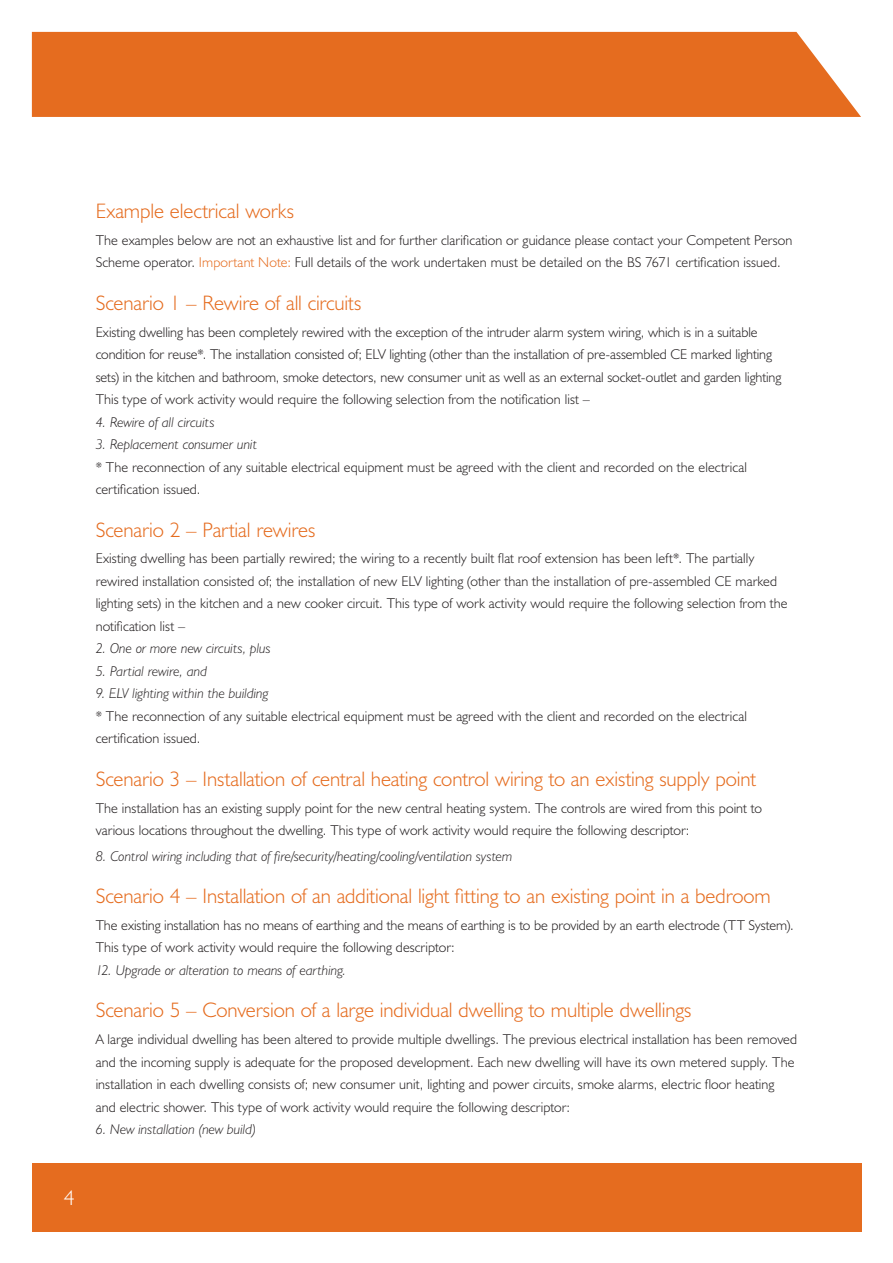
<style>
.page{position:relative;width:893px;height:1263px;background:#fff}
.page>*{position:absolute;margin:0;border:0;box-sizing:border-box;transform-origin:0 0}
.t1{font:300 21.15px "Humanist 521 BT";color:#fff}
.t2{font:300 21px "Humanist 521 BT";letter-spacing:-.005em;color:#e56c1f}
.t3{font:300 14.25px/22.5px "Humanist 521 BT";letter-spacing:.005em;color:#231f20}
.t4{font:italic 300 14.25px "Humanist 521 BT";letter-spacing:.005em;color:#231f20}
.s1{color:#e56c1f}
</style>
<div class="page">
<div style="left:32px;top:32px;width:829px;height:85px;background:#e56c1f"></div>
<div style="left:32px;top:1163px;width:829px;height:68px;background:#e56c1f"></div>
<h1 class="t1" style="left:64px;top:1185px;width:12px">4</h1>
<h2 class="t2" style="left:96px;top:198px;width:200px">Example electrical works</h2>
<p class="t3" style="left:96px;top:228px;width:698px">The examples below are not an exhaustive list and for further clarification or guidance please contact your Competent Person<br>Scheme operator. <span class="s1">Important Note:</span> Full details of the work undertaken must be detailed on the BS 7671 certification issued.</p>
<h2 class="t2" style="left:96px;top:290px;width:267px">Scenario 1 – Rewire of all circuits</h2>
<p class="t3" style="left:96px;top:320px;width:687px">Existing dwelling has been completely rewired with the exception of the intruder alarm system wiring, which is in a suitable condition for reuse*. The installation consisted of; ELV lighting (other than the installation of pre-assembled CE marked lighting sets) in the kitchen and bathroom, smoke detectors, new consumer unit as well as an external socket-outlet and garden lighting This type of work activity would require the following selection from the notification list –</p>
<p class="t4" style="left:96px;top:413px;width:120px">4. Rewire of all circuits</p>
<p class="t4" style="left:96px;top:436px;width:163px">3. Replacement consumer unit</p>
<p class="t3" style="left:96px;top:455px;width:653px">* The reconnection of any suitable electrical equipment must be agreed with the client and recorded on the electrical certification issued.</p>
<h2 class="t2" style="left:96px;top:516px;width:221px">Scenario 2 – Partial rewires</h2>
<p class="t3" style="left:96px;top:547px;width:693px">Existing dwelling has been partially rewired; the wiring to a recently built flat roof extension has been left*. The partially rewired installation consisted of; the installation of new ELV lighting (other than the installation of pre-assembled CE marked lighting sets) in the kitchen and a new cooker circuit. This type of work activity would require the following selection from the notification list –</p>
<p class="t4" style="left:96px;top:640px;width:176px">2. One or more new circuits, plus</p>
<p class="t4" style="left:96px;top:662px;width:113px">5. Partial rewire, and</p>
<p class="t4" style="left:96px;top:685px;width:174px">9. ELV lighting within the building</p>
<p class="t3" style="left:96px;top:704px;width:653px">* The reconnection of any suitable electrical equipment must be agreed with the client and recorded on the electrical certification issued.</p>
<h2 class="t2" style="left:96px;top:766px;width:662px">Scenario 3 – Installation of central heating control wiring to an existing supply point</h2>
<p class="t3" style="left:96px;top:796px;width:668px">The installation has an existing supply point for the new central heating system. The controls are wired from this point to various locations throughout the dwelling. This type of work activity would require the following descriptor:</p>
<p class="t4" style="left:96px;top:847px;width:418px">8. Control wiring including that of fire/security/heating/cooling/ventilation system</p>
<h2 class="t2" style="left:96px;top:883px;width:677px">Scenario 4 – Installation of an additional light fitting to an existing point in a bedroom</h2>
<p class="t3" style="left:96px;top:913px;width:700px">The existing installation has no means of earthing and the means of earthing is to be provided by an earth electrode (TT System).<br>This type of work activity would require the following descriptor:</p>
<p class="t4" style="left:96px;top:961px;width:252px">12. Upgrade or alteration to means of earthing.</p>
<h2 class="t2" style="left:96px;top:997px;width:597px">Scenario 5 – Conversion of a large individual dwelling to multiple dwellings</h2>
<p class="t3" style="left:96px;top:1028px;width:703px">A large individual dwelling has been altered to provide multiple dwellings. The previous electrical installation has been removed and the incoming supply is adequate for the proposed development. Each new dwelling will have its own metered supply. The installation in each dwelling consists of; new consumer unit, lighting and power circuits, smoke alarms, electric floor heating and electric shower. This type of work activity would require the following descriptor:</p>
<p class="t4" style="left:96px;top:1121px;width:162px">6. New installation (new build)</p>
</div>
